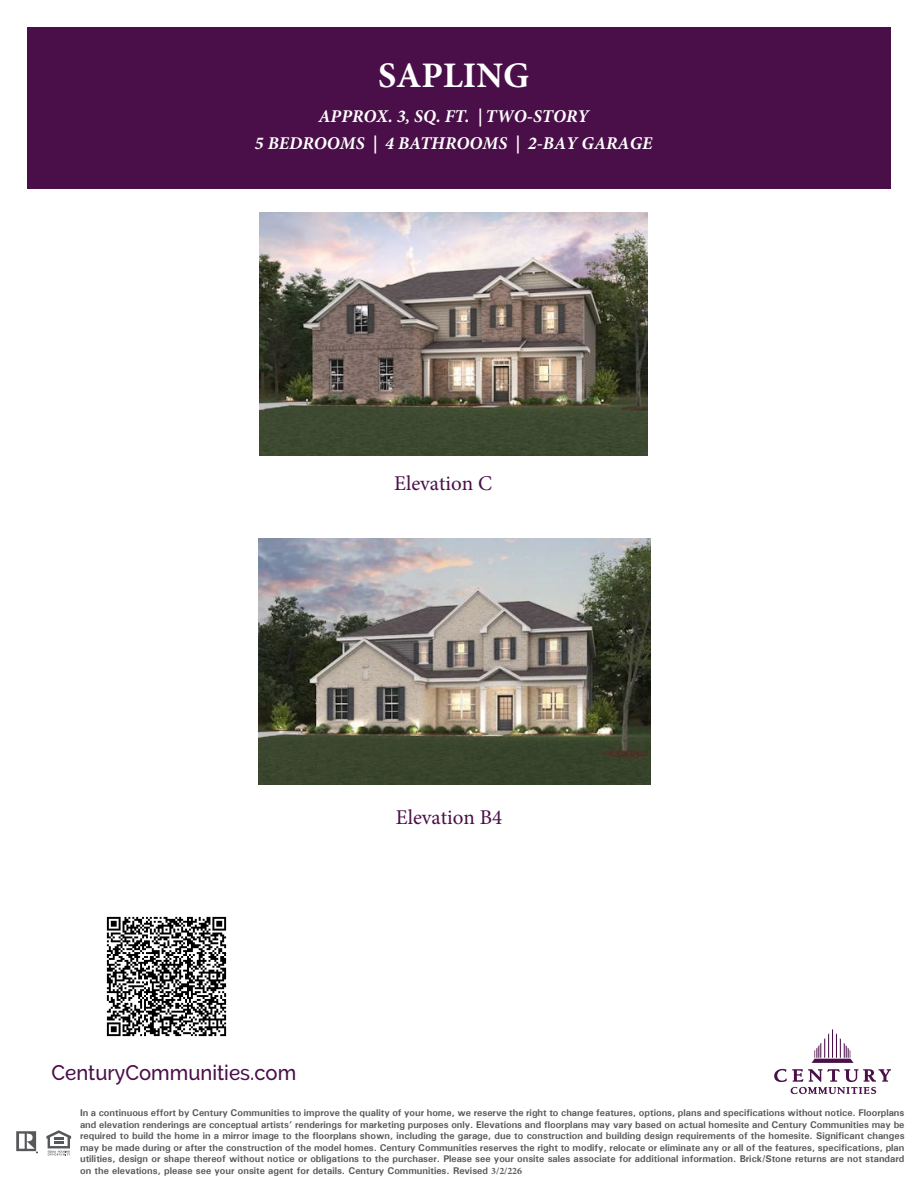
<style>
.page{position:relative;width:918px;height:1188px;background:#fff}
.page>*{position:absolute;margin:0;border:0;box-sizing:border-box;transform-origin:0 0}
.t1{font:700 36px "Minion Pro";color:#fff}
.t2{font:italic 500 21px "Raleway";color:#4a0f49}
.t3{font:21px "Minion Pro";color:#4a0f49}
.t4{font:italic 700 18px/26.5px "Minion Pro";color:#fff;text-align:center}
.t5{font:700 9.75px/11.6px "Univers";color:#57585a;text-align:justify}
.s1{font-family:"Minion Pro"}
</style>
<div class="page">
<div style="left:27px;top:27px;width:864px;height:161px;background:#4a0f49"></div>
<svg style="left:46px;top:1130px;width:25px;height:26px"></svg>
<svg style="left:16px;top:1131px;width:22px;height:23px"></svg>
<svg style="left:774px;top:1069px;width:117px;height:25px"></svg>
<svg style="left:812px;top:1029px;width:42px;height:34px"></svg>
<img style="left:260px;top:213px;width:387px;height:243px">
<img style="left:259px;top:539px;width:391px;height:246px">
<img style="left:106px;top:916px;width:121px;height:121px">
<p class="t1" style="left:378px;top:50px;width:153px">SAPLING</p>
<p class="t4" style="left:255px;top:103px;width:399px">APPROX. 3, SQ. FT. | TWO-STORY<br>5 BEDROOMS | 4 BATHROOMS | 2-BAY GARAGE</p>
<h2 class="t3" style="left:394px;top:470px;width:100px">Elevation C</h2>
<h2 class="t2" style="left:53px;top:1061px;width:251px">CenturyCommunities.com</h2>
<h2 class="t3" style="left:396px;top:803px;width:108px">Elevation B4</h2>
<p class="t5" style="left:80px;top:1107px;width:826px">In a continuous effort by Century Communities to improve the quality of your home, we reserve the right to change features, options, plans and specifications without notice. Floorplans and elevation renderings are conceptual artists’ renderings for marketing purposes only. Elevations and floorplans may vary based on actual homesite and Century Communities may be required to build the home in a mirror image to the floorplans shown, including the garage, due to construction and building design requirements of the homesite. Significant changes may be made during or after the construction of the model homes. Century Communities reserves the right to modify, relocate or eliminate any or all of the features, specifications, plan utilities, design or shape thereof without notice or obligations to the purchaser. Please see your onsite sales associate for additional information. Brick/Stone returns are not standard on the elevations, please see your onsite agent for details. Century Communities. Revised <span class="s1">3/2/226</span></p>
</div>
